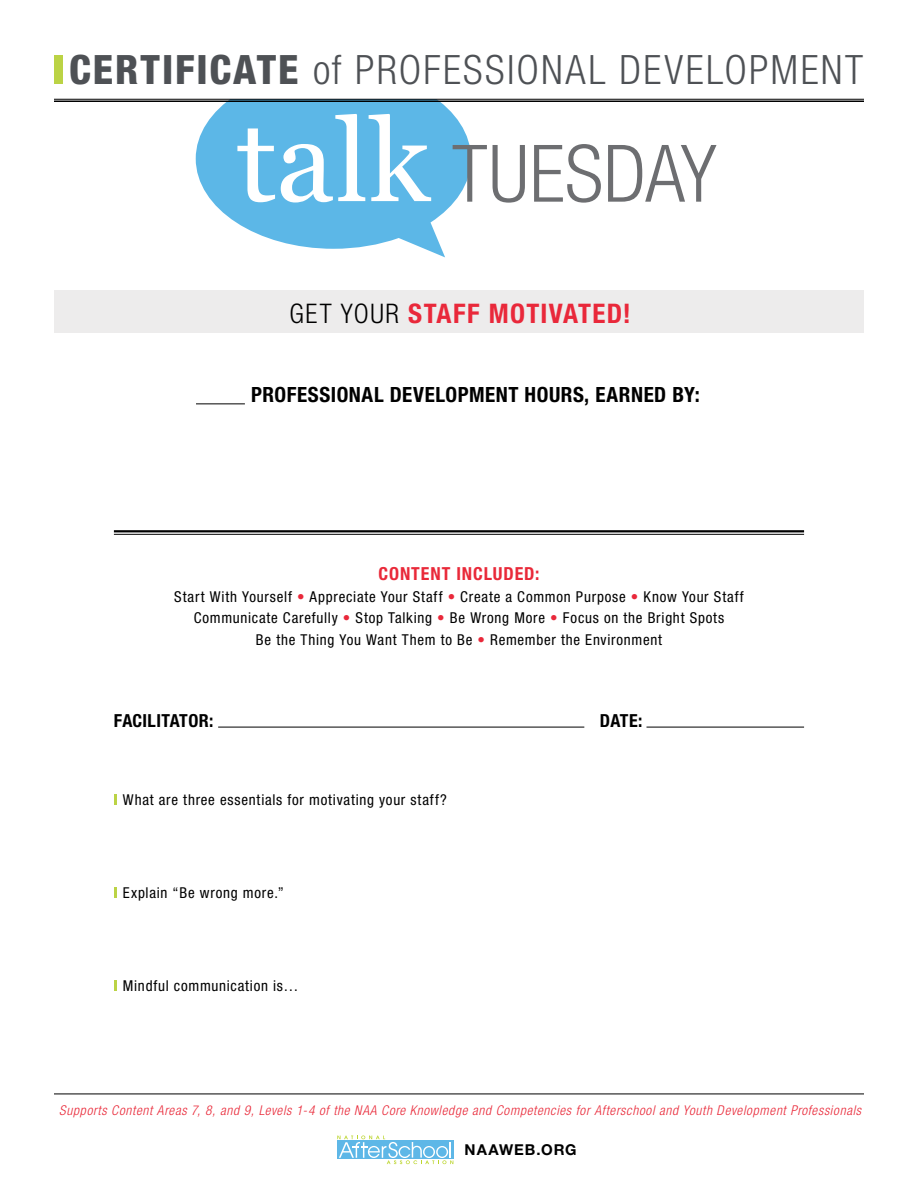
<style>
.page{position:relative;width:918px;height:1188px;background:#fff}
.page>*{position:absolute;margin:0;border:0;box-sizing:border-box;transform-origin:0 0}
.t1{font:300 condensed 40.5px "Helvetica Neue LT Std";letter-spacing:.055em;color:#4e5155}
.t2{font:700 condensed 27px "Helvetica Neue LT Std";letter-spacing:.05em;color:#e9283a}
.t3{font:700 condensed 21px "Helvetica Neue LT Std";letter-spacing:.025em;color:#000}
.t4{font:700 condensed 18px "Helvetica Neue LT Std";letter-spacing:.02em;color:#000}
.t5{font:700 condensed 18px "Helvetica Neue LT Std";letter-spacing:.05em;color:#e92939}
.t6{font:condensed 15px/21.3px "Helvetica Neue LT Std";letter-spacing:.05em;color:#000;text-align:center}
.t7{font:700 15px "Helvetica Neue LT Std";letter-spacing:.06em;color:#000}
.t8{font:italic 300 condensed 13.5px "Helvetica Neue LT Std";letter-spacing:.05em;color:#e92939}
.s1{font-weight:800}
.s2{font-weight:300;color:#000}
.s3{color:#e9283a}
</style>
<div class="page">
<div style="left:54px;top:290px;width:810px;height:43px;background:#edecec"></div>
<svg style="left:196px;top:102px;width:291px;height:155px"></svg>
<svg style="left:493px;top:145px;width:32px;height:58px"></svg>
<svg style="left:534px;top:144px;width:67px;height:59px"></svg>
<svg style="left:608px;top:145px;width:109px;height:57px"></svg>
<hr style="left:54px;top:99px;width:810px;height:1px;background:#000">
<hr style="left:54px;top:100px;width:810px;height:2px;background:#000">
<hr style="left:196px;top:403px;width:49px;height:1px;background:#000">
<hr style="left:114px;top:530px;width:690px;height:2px;background:#000">
<hr style="left:114px;top:534px;width:690px;height:1px;background:#000">
<hr style="left:218px;top:727px;width:366px;height:1px;background:#000">
<hr style="left:646px;top:727px;width:158px;height:1px;background:#000">
<div style="left:54px;top:56px;width:9px;height:28px;background:#bbd345"></div>
<svg style="left:114px;top:794px;width:3px;height:11px"></svg>
<svg style="left:114px;top:887px;width:3px;height:11px"></svg>
<svg style="left:114px;top:980px;width:3px;height:11px"></svg>
<hr style="left:54px;top:1094px;width:810px;height:1px;background:#000">
<svg style="left:337px;top:1136px;width:116px;height:28px"></svg>
<h1 class="t1" style="left:69px;top:47px;width:796px"><span class="s1">CERTIFICATE</span> of PROFESSIONAL DEVELOPMENT</h1>
<h2 class="t2" style="left:289px;top:297px;width:343px"><span class="s2">GET YOUR</span> STAFF MOTIVATED!</h2>
<h3 class="t3" style="left:251px;top:382px;width:450px">PROFESSIONAL DEVELOPMENT HOURS, EARNED BY:</h3>
<p class="t5" style="left:379px;top:563px;width:162px">CONTENT INCLUDED:</p>
<p class="t6" style="left:174px;top:586px;width:571px">Start With Yourself <span class="s3">•</span> Appreciate Your Staff <span class="s3">•</span> Create a Common Purpose <span class="s3">•</span> Know Your Staff<br>Communicate Carefully <span class="s3">•</span> Stop Talking <span class="s3">•</span> Be Wrong More <span class="s3">•</span> Focus on the Bright Spots<br>Be the Thing You Want Them to Be <span class="s3">•</span> Remember the Environment</p>
<p class="t4" style="left:114px;top:710px;width:101px">FACILITATOR:</p>
<p class="t4" style="left:600px;top:710px;width:44px">DATE:</p>
<p class="t6" style="left:123px;top:789px;width:325px">What are three essentials for motivating your staff?</p>
<p class="t6" style="left:123px;top:882px;width:163px">Explain “Be wrong more.”</p>
<p class="t6" style="left:123px;top:975px;width:177px">Mindful communication is…</p>
<p class="t8" style="left:59px;top:1103px;width:804px">Supports Content Areas 7, 8, and 9, Levels 1-4 of the NAA Core Knowledge and Competencies for Afterschool and Youth Development Professionals</p>
<p class="t7" style="left:465px;top:1141px;width:114px">NAAWEB.ORG</p>
</div>
